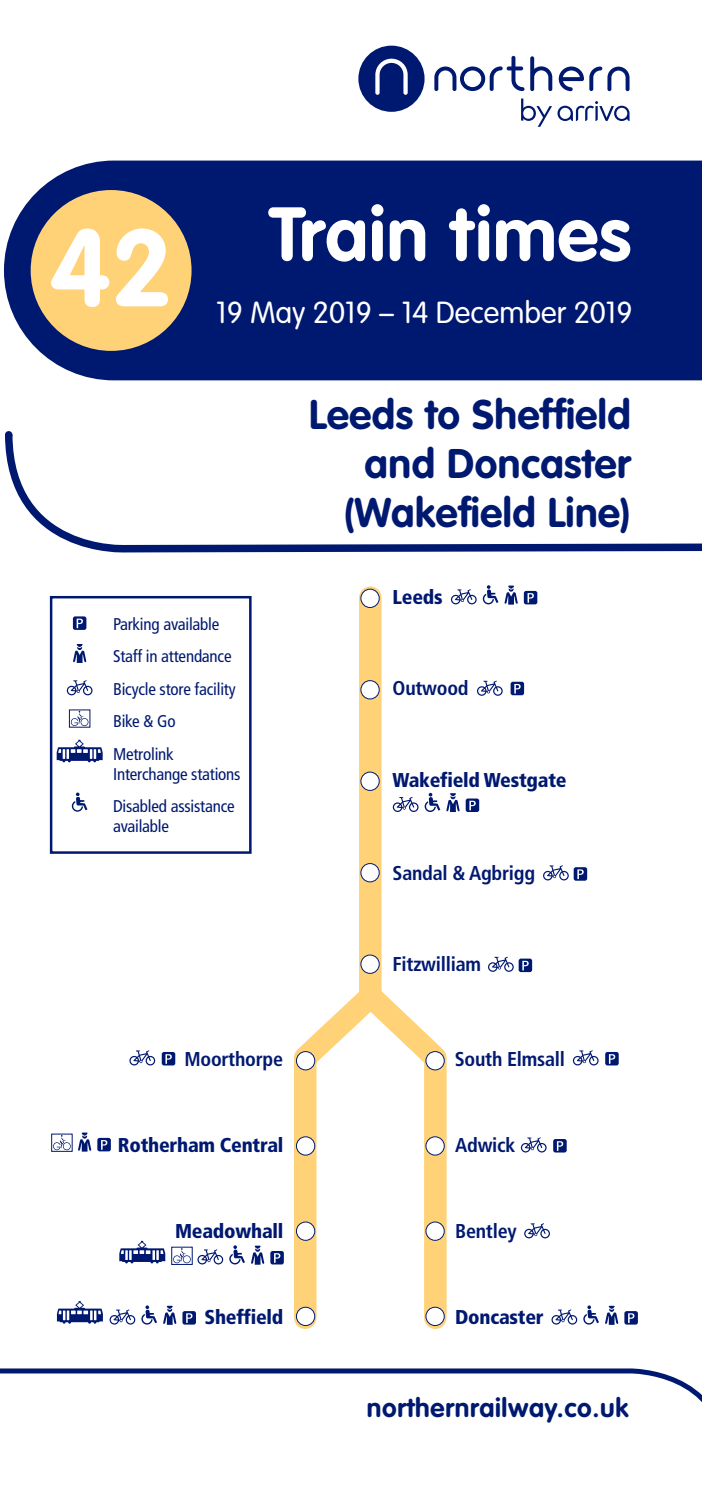
<style>
.page{position:relative;width:702px;height:1489px;background:#fff}
.page>*{position:absolute;margin:0;border:0;box-sizing:border-box;transform-origin:0 0}
.t1{font:700 105px "VAG Rounded";color:#fff}
.t2{font:700 75px "VAG Rounded";letter-spacing:.01em;color:#fff}
.t3{font:700 40.75px/49px "VAG Rounded";letter-spacing:.01em;color:#001970;text-align:right}
.t4{font:300 30px "VAG Rounded";color:#fff}
.t5{font:700 26.25px "VAG Rounded";letter-spacing:.025em;color:#001970}
.t6{font:700 condensed 20px "Frutiger";letter-spacing:-.01em;color:#001970}
.t7{font:900 condensed 20px "Frutiger";letter-spacing:-.01em;color:#001970}
.t8{font:condensed 17px/32.5px "Frutiger";letter-spacing:-.01em;color:#001970}
.s1{font-size:107.5px}
</style>
<div class="page">
<div style="left:4px;top:160px;width:698px;height:220px;background:#001970"></div>
<div style="left:31px;top:190px;width:160px;height:161px;background:#ffd277;border-radius:50%"></div>
<svg style="left:0;top:1368px;width:702px;height:34px"></svg>
<svg style="left:5px;top:431px;width:697px;height:122px"></svg>
<div style="left:5px;top:431px;width:7px;height:7px;background:#001970;border-radius:50%"></div>
<svg style="left:358px;top:46px;width:66px;height:66px"></svg>
<svg style="left:530px;top:56px;width:22px;height:35px"></svg>
<svg style="left:434px;top:56px;width:90px;height:35px"></svg>
<svg style="left:558px;top:66px;width:71px;height:25px"></svg>
<svg style="left:521px;top:98px;width:108px;height:29px"></svg>
<div style="left:359px;top:597px;width:22px;height:403px;background:#ffd277"></div>
<div style="left:361px;top:589px;width:18px;height:18px;background:#fff;border-radius:50%"></div>
<div style="left:360px;top:589px;width:19px;height:18px;border:1px solid #001970;border-radius:50%"></div>
<div style="left:361px;top:680px;width:18px;height:19px;background:#fff;border-radius:50%"></div>
<div style="left:360px;top:680px;width:19px;height:19px;border:1px solid #001970;border-radius:50%"></div>
<div style="left:361px;top:772px;width:18px;height:18px;background:#fff;border-radius:50%"></div>
<div style="left:360px;top:771px;width:19px;height:19px;border:1px solid #001970;border-radius:50%"></div>
<div style="left:361px;top:863px;width:18px;height:18px;background:#fff;border-radius:50%"></div>
<div style="left:360px;top:863px;width:19px;height:19px;border:1px solid #001970;border-radius:50%"></div>
<div style="left:361px;top:955px;width:18px;height:18px;background:#fff;border-radius:50%"></div>
<div style="left:360px;top:954px;width:19px;height:19px;border:1px solid #001970;border-radius:50%"></div>
<div style="left:162px;top:1051px;width:13px;height:14px;background:#001970;border-radius:2px"></div>
<svg style="left:165px;top:1054px;width:7px;height:9px"></svg>
<svg style="left:129px;top:1050px;width:26px;height:15px"></svg>
<svg style="left:605px;top:1051px;width:13px;height:14px"></svg>
<svg style="left:609px;top:1054px;width:6px;height:9px"></svg>
<svg style="left:573px;top:1050px;width:25px;height:15px"></svg>
<svg style="left:553px;top:1138px;width:13px;height:14px"></svg>
<svg style="left:557px;top:1141px;width:6px;height:9px"></svg>
<svg style="left:521px;top:1137px;width:25px;height:15px"></svg>
<div style="left:510px;top:681px;width:14px;height:14px;background:#001970;border-radius:2px"></div>
<svg style="left:514px;top:684px;width:6px;height:9px"></svg>
<svg style="left:477px;top:680px;width:25px;height:15px"></svg>
<div style="left:573px;top:867px;width:14px;height:13px;background:#001970;border-radius:2px"></div>
<svg style="left:577px;top:869px;width:6px;height:10px"></svg>
<svg style="left:543px;top:865px;width:25px;height:15px"></svg>
<div style="left:518px;top:958px;width:14px;height:14px;background:#001970;border-radius:2px"></div>
<svg style="left:522px;top:960px;width:6px;height:10px"></svg>
<svg style="left:488px;top:956px;width:25px;height:15px"></svg>
<svg style="left:583px;top:1305px;width:16px;height:19px"></svg>
<svg style="left:624px;top:1310px;width:14px;height:14px"></svg>
<svg style="left:628px;top:1313px;width:6px;height:9px"></svg>
<svg style="left:551px;top:1309px;width:26px;height:15px"></svg>
<svg style="left:605px;top:1305px;width:13px;height:19px"></svg>
<svg style="left:141px;top:1305px;width:16px;height:19px"></svg>
<svg style="left:182px;top:1310px;width:14px;height:14px"></svg>
<svg style="left:186px;top:1313px;width:6px;height:9px"></svg>
<svg style="left:109px;top:1309px;width:26px;height:15px"></svg>
<svg style="left:163px;top:1305px;width:13px;height:19px"></svg>
<svg style="left:524px;top:1223px;width:26px;height:15px"></svg>
<svg style="left:283px;top:965px;width:164px;height:364px"></svg>
<div style="left:426px;top:1221px;width:18px;height:19px;background:#fff;border-radius:50%"></div>
<div style="left:425px;top:1221px;width:19px;height:19px;border:1px solid #001970;border-radius:50%"></div>
<div style="left:426px;top:1307px;width:18px;height:18px;background:#fff;border-radius:50%"></div>
<div style="left:425px;top:1306px;width:19px;height:19px;border:1px solid #001970;border-radius:50%"></div>
<div style="left:426px;top:1136px;width:18px;height:18px;background:#fff;border-radius:50%"></div>
<div style="left:425px;top:1136px;width:19px;height:19px;border:1px solid #001970;border-radius:50%"></div>
<div style="left:426px;top:1051px;width:18px;height:18px;background:#fff;border-radius:50%"></div>
<div style="left:425px;top:1051px;width:19px;height:19px;border:1px solid #001970;border-radius:50%"></div>
<div style="left:296px;top:1221px;width:19px;height:19px;background:#fff;border-radius:50%"></div>
<div style="left:296px;top:1221px;width:19px;height:19px;border:1px solid #001970;border-radius:50%"></div>
<div style="left:296px;top:1307px;width:19px;height:18px;background:#fff;border-radius:50%"></div>
<div style="left:296px;top:1306px;width:19px;height:19px;border:1px solid #001970;border-radius:50%"></div>
<div style="left:296px;top:1136px;width:19px;height:18px;background:#fff;border-radius:50%"></div>
<div style="left:296px;top:1136px;width:19px;height:19px;border:1px solid #001970;border-radius:50%"></div>
<div style="left:296px;top:1051px;width:19px;height:18px;background:#fff;border-radius:50%"></div>
<div style="left:296px;top:1051px;width:19px;height:19px;border:1px solid #001970;border-radius:50%"></div>
<svg style="left:482px;top:585px;width:16px;height:19px"></svg>
<div style="left:524px;top:591px;width:13px;height:13px;background:#001970;border-radius:2px"></div>
<svg style="left:527px;top:593px;width:7px;height:9px"></svg>
<svg style="left:451px;top:589px;width:25px;height:15px"></svg>
<svg style="left:504px;top:585px;width:13px;height:19px"></svg>
<svg style="left:57px;top:739px;width:46px;height:23px"></svg>
<svg style="left:72px;top:792px;width:15px;height:19px"></svg>
<svg style="left:73px;top:616px;width:13px;height:14px"></svg>
<svg style="left:77px;top:618px;width:6px;height:10px"></svg>
<svg style="left:67px;top:680px;width:25px;height:15px"></svg>
<svg style="left:73px;top:644px;width:13px;height:18px"></svg>
<div style="left:69px;top:709px;width:21px;height:18px;border:1px solid #001970"></div>
<svg style="left:71px;top:710px;width:17px;height:16px"></svg>
<div style="left:50px;top:596px;width:201px;height:257px;border:2px solid #001970"></div>
<svg style="left:57px;top:1301px;width:46px;height:22px"></svg>
<svg style="left:424px;top:792px;width:16px;height:20px"></svg>
<div style="left:465px;top:798px;width:14px;height:14px;background:#001970;border-radius:2px"></div>
<svg style="left:469px;top:800px;width:6px;height:10px"></svg>
<svg style="left:393px;top:797px;width:25px;height:15px"></svg>
<svg style="left:446px;top:793px;width:13px;height:19px"></svg>
<svg style="left:229px;top:1245px;width:16px;height:19px"></svg>
<div style="left:270px;top:1250px;width:14px;height:14px;background:#001970;border-radius:2px"></div>
<svg style="left:274px;top:1253px;width:6px;height:9px"></svg>
<svg style="left:197px;top:1249px;width:26px;height:15px"></svg>
<svg style="left:251px;top:1245px;width:13px;height:19px"></svg>
<div style="left:171px;top:1246px;width:21px;height:18px;border:1px solid #001970"></div>
<svg style="left:173px;top:1247px;width:18px;height:16px"></svg>
<svg style="left:119px;top:1240px;width:46px;height:23px"></svg>
<div style="left:97px;top:1137px;width:14px;height:14px;background:#001970;border-radius:2px"></div>
<svg style="left:101px;top:1140px;width:6px;height:9px"></svg>
<svg style="left:78px;top:1132px;width:13px;height:19px"></svg>
<div style="left:51px;top:1133px;width:21px;height:18px;border:1px solid #001970"></div>
<svg style="left:53px;top:1134px;width:18px;height:16px"></svg>
<h2 class="t2" style="left:49px;top:190px;width:583px"><span class="s1">42</span> Train times</h2>
<h1 class="t1" style="left:44px;top:201px;width:62px">4</h1>
<h3 class="t4" style="left:216px;top:295px;width:418px">19 May 2019 – 14 December 2019</h3>
<h3 class="t3" style="left:309px;top:390px;width:323px">Leeds to Sheffield and Doncaster (Wakefield Line)</h3>
<p class="t7" style="left:392px;top:585px;width:52px">Leeds</p>
<p class="t8" style="left:113px;top:608px;width:124px">Parking available<br>Staff in attendance<br>Bicycle store facility<br>Bike &amp; Go<br>Metrolink</p>
<p class="t8" style="left:113px;top:758px;width:129px">Interchange stations<br>Disabled assistance</p>
<p class="t8" style="left:113px;top:810px;width:57px">available</p>
<p class="t6" style="left:392px;top:676px;width:77px">Outwood</p>
<p class="t7" style="left:392px;top:768px;width:175px">Wakefield Westgate</p>
<p class="t6" style="left:392px;top:861px;width:144px">Sandal &amp; Agbrigg</p>
<p class="t6" style="left:392px;top:952px;width:90px">Fitzwilliam</p>
<p class="t6" style="left:184px;top:1046px;width:100px">Moorthorpe</p>
<p class="t6" style="left:455px;top:1046px;width:112px">South Elmsall</p>
<p class="t7" style="left:118px;top:1132px;width:167px">Rotherham Central</p>
<p class="t6" style="left:455px;top:1133px;width:62px">Adwick</p>
<p class="t7" style="left:175px;top:1218px;width:110px">Meadowhall</p>
<p class="t6" style="left:455px;top:1219px;width:63px">Bentley</p>
<p class="t7" style="left:204px;top:1304px;width:80px">Sheffield</p>
<p class="t7" style="left:455px;top:1304px;width:90px">Doncaster</p>
<h3 class="t5" style="left:367px;top:1392px;width:263px">northernrailway.co.uk</h3>
</div>
